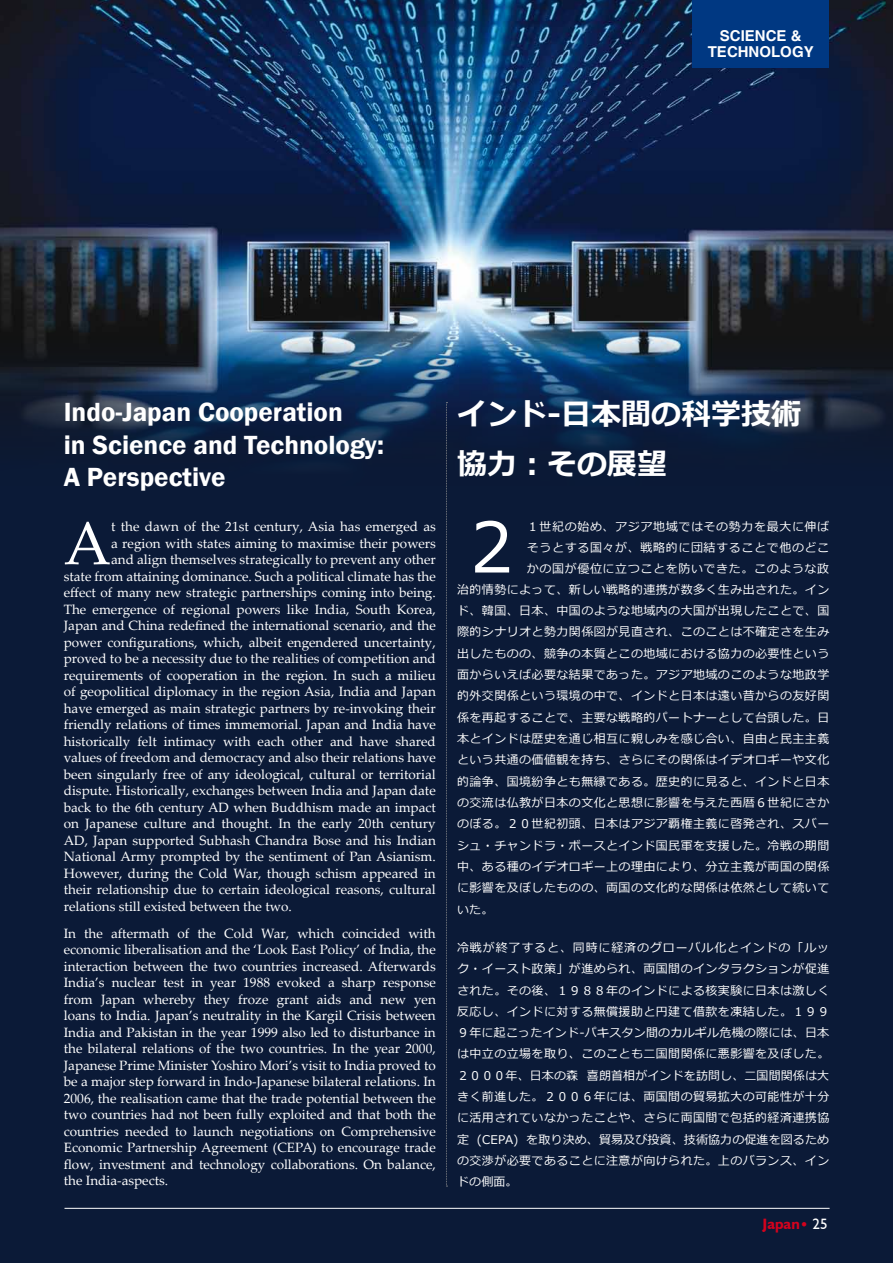
<style>
.page{position:relative;width:893px;height:1263px;background:#fff}
.page>*{position:absolute;margin:0;border:0;box-sizing:border-box;transform-origin:0 0}
.t1{font:69.15px "Meiryo";color:#fff}
.t2{font:60.9px "Palatino Linotype";color:#fff}
.t3{font:700 30px/49.5px "Meiryo";color:#fff}
.t4{font:600 27px/32.4px "Franklin Gothic";color:#fff}
.t5{font:700 15px/16.5px "Helvetica";color:#fff;text-align:center}
.t6{font:700 15px "Humanist 521 BT";color:#d4021d}
.t7{font:13.5px/16.5px "Palatino Linotype";color:#fff;text-align:justify}
.t8{font:12px/21.3px "Meiryo";letter-spacing:.035em;color:#fff;text-align:justify}
.s1{font-weight:400}
.s2{font-weight:400;color:#fff}
</style>
<div class="page">
<div style="left:0;top:170px;width:893px;height:1093px;background:#0b1a37"></div>
<img style="left:0;top:0;width:893px;height:454px">
<svg style="left:446px;top:402px;width:1px;height:785px"></svg>
<div style="left:692px;top:0;width:137px;height:67px;background:#003882"></div>
<hr style="left:64px;top:1208px;width:766px;height:1px;background:#fff">
<p class="t5" style="left:708px;top:28px;width:107px">SCIENCE &amp;<br>TECHNOLOGY</p>
<h3 class="t4" style="left:64px;top:396px;width:322px">Indo-Japan Cooperation<br>in Science and Technology:<br>A Perspective</h3>
<h2 class="t2" style="left:64px;top:500px;width:49px">A</h2>
<p class="t7" style="left:111px;top:518px;width:326px">t the dawn of the 21st century, Asia has emerged as</p>
<p class="t7" style="left:111px;top:534px;width:326px">a region with states aiming to maximise their powers</p>
<p class="t7" style="left:111px;top:551px;width:326px">and align themselves strategically to prevent any other</p>
<p class="t7" style="left:64px;top:567px;width:374px">state from attaining dominance. Such a political climate has the</p>
<p class="t7" style="left:64px;top:584px;width:374px">effect of many new strategic partnerships coming into being.</p>
<p class="t7" style="left:64px;top:600px;width:374px">The emergence of regional powers like India, South Korea,</p>
<p class="t7" style="left:64px;top:617px;width:374px">Japan and China redefined the international scenario, and the</p>
<p class="t7" style="left:64px;top:633px;width:374px">power configurations, which, albeit engendered uncertainty,</p>
<p class="t7" style="left:64px;top:650px;width:374px">proved to be a necessity due to the realities of competition and</p>
<p class="t7" style="left:64px;top:666px;width:374px">requirements of cooperation in the region. In such a milieu</p>
<p class="t7" style="left:64px;top:683px;width:374px">of geopolitical diplomacy in the region Asia, India and Japan</p>
<p class="t7" style="left:64px;top:699px;width:374px">have emerged as main strategic partners by re-invoking their</p>
<p class="t7" style="left:64px;top:716px;width:374px">friendly relations of times immemorial. Japan and India have</p>
<p class="t7" style="left:64px;top:732px;width:374px">historically felt intimacy with each other and have shared</p>
<p class="t7" style="left:64px;top:749px;width:374px">values of freedom and democracy and also their relations have</p>
<p class="t7" style="left:64px;top:765px;width:374px">been singularly free of any ideological, cultural or territorial</p>
<p class="t7" style="left:64px;top:782px;width:374px">dispute. Historically, exchanges between India and Japan date</p>
<p class="t7" style="left:64px;top:798px;width:374px">back to the 6th century AD when Buddhism made an impact</p>
<p class="t7" style="left:64px;top:815px;width:374px">on Japanese culture and thought. In the early 20th century</p>
<p class="t7" style="left:64px;top:831px;width:374px">AD, Japan supported Subhash Chandra Bose and his Indian</p>
<p class="t7" style="left:64px;top:848px;width:374px">National Army prompted by the sentiment of Pan Asianism.</p>
<p class="t7" style="left:64px;top:864px;width:374px">However, during the Cold War, though schism appeared in</p>
<p class="t7" style="left:64px;top:881px;width:374px">their relationship due to certain ideological reasons, cultural</p>
<p class="t7" style="left:64px;top:897px;width:230px">relations still existed between the two.</p>
<p class="t7" style="left:64px;top:924px;width:374px">In the aftermath of the Cold War, which coincided with economic liberalisation and the ‘Look East Policy’ of India, the interaction between the two countries increased. Afterwards India’s nuclear test in year 1988 evoked a sharp response from Japan whereby they froze grant aids and new yen loans to India. Japan’s neutrality in the Kargil Crisis between India and Pakistan in the year 1999 also led to disturbance in the bilateral relations of the two countries. In the year 2000, Japanese Prime Minister Yoshiro Mori’s visit to India proved to be a major step forward in Indo-Japanese bilateral relations. In 2006, the realisation came that the trade potential between the two countries had not been fully exploited and that both the countries needed to launch negotiations on Comprehensive Economic Partnership Agreement (CEPA) to encourage trade flow, investment and technology collaborations. On balance, the India-aspects.</p>
<h3 class="t3" style="left:457px;top:391px;width:346px">インド‐日本間の科学技術協力：その展望</h3>
<h1 class="t1" style="left:457px;top:499px;width:71px">２</h1>
<p class="t8" style="left:527px;top:516px;width:304px">１世紀の始め、アジア地域ではその勢力を最大に伸ば</p>
<p class="t8" style="left:527px;top:537px;width:304px">そうとする国々が、戦略的に団結することで他のどこ</p>
<p class="t8" style="left:527px;top:558px;width:304px">かの国が優位に立つことを防いできた。このような政</p>
<p class="t8" style="left:457px;top:579px;width:374px">治的情勢によって、新しい戦略的連携が数多く生み出された。イン</p>
<p class="t8" style="left:457px;top:601px;width:374px">ド、韓国、日本、中国のような地域内の大国が出現したことで、国</p>
<p class="t8" style="left:457px;top:622px;width:374px">際的シナリオと勢力関係図が見直され、このことは不確定さを生み</p>
<p class="t8" style="left:457px;top:643px;width:374px">出したものの、競争の本質とこの地域における協力の必要性という</p>
<p class="t8" style="left:457px;top:665px;width:374px">面からいえば必要な結果であった。アジア地域のこのような地政学</p>
<p class="t8" style="left:457px;top:686px;width:374px">的外交関係という環境の中で、インドと日本は遠い昔からの友好関</p>
<p class="t8" style="left:457px;top:707px;width:374px">係を再起することで、主要な戦略的パートナーとして台頭した。日</p>
<p class="t8" style="left:457px;top:729px;width:374px">本とインドは歴史を通じ相互に親しみを感じ合い、自由と民主主義</p>
<p class="t8" style="left:457px;top:750px;width:374px">という共通の価値観を持ち、さらにその関係はイデオロギーや文化</p>
<p class="t8" style="left:457px;top:771px;width:374px">的論争、国境紛争とも無縁である。歴史的に見ると、インドと日本</p>
<p class="t8" style="left:457px;top:793px;width:374px">の交流は仏教が日本の文化と思想に影響を与えた西暦６世紀にさか</p>
<p class="t8" style="left:457px;top:814px;width:374px">のぼる。２０世紀初頭、日本はアジア覇権主義に啓発され、スバー</p>
<p class="t8" style="left:457px;top:835px;width:374px">シュ・チャンドラ・ボースとインド国民軍を支援した。冷戦の期間</p>
<p class="t8" style="left:457px;top:856px;width:374px">中、ある種のイデオロギー上の理由により、分立主義が両国の関係</p>
<p class="t8" style="left:457px;top:878px;width:374px">に影響を及ぼしたものの、両国の文化的な関係は依然として続いて</p>
<p class="t8" style="left:457px;top:899px;width:38px">いた。</p>
<p class="t8" style="left:457px;top:937px;width:374px">冷戦が終了すると、同時に経済のグローバル化とインドの「ルック・イースト政策」が進められ、両国間のインタラクションが促進された。その後、１９８８年のインドによる核実験に日本は激しく反応し、インドに対する無償援助と円建て借款を凍結した。１９９<br>９年に起こったインド‐パキスタン間のカルギル危機の際には、日本は中立の立場を取り、このことも二国間関係に悪影響を及ぼした。２０００年、日本の森 喜朗首相がインドを訪問し、二国間関係は大きく前進した。２００６年には、両国間の貿易拡大の可能性が十分に活用されていなかったことや、さらに両国間で包括的経済連携協定 (CEPA) を取り決め、貿易及び投資、技術協力の促進を図るための交渉が必要であることに注意が向けられた。上のバランス、インドの側面。</p>
<p class="t6" style="left:762px;top:1214px;width:67px">Japan<span class="s1">•</span> <span class="s2">25</span></p>
</div>
